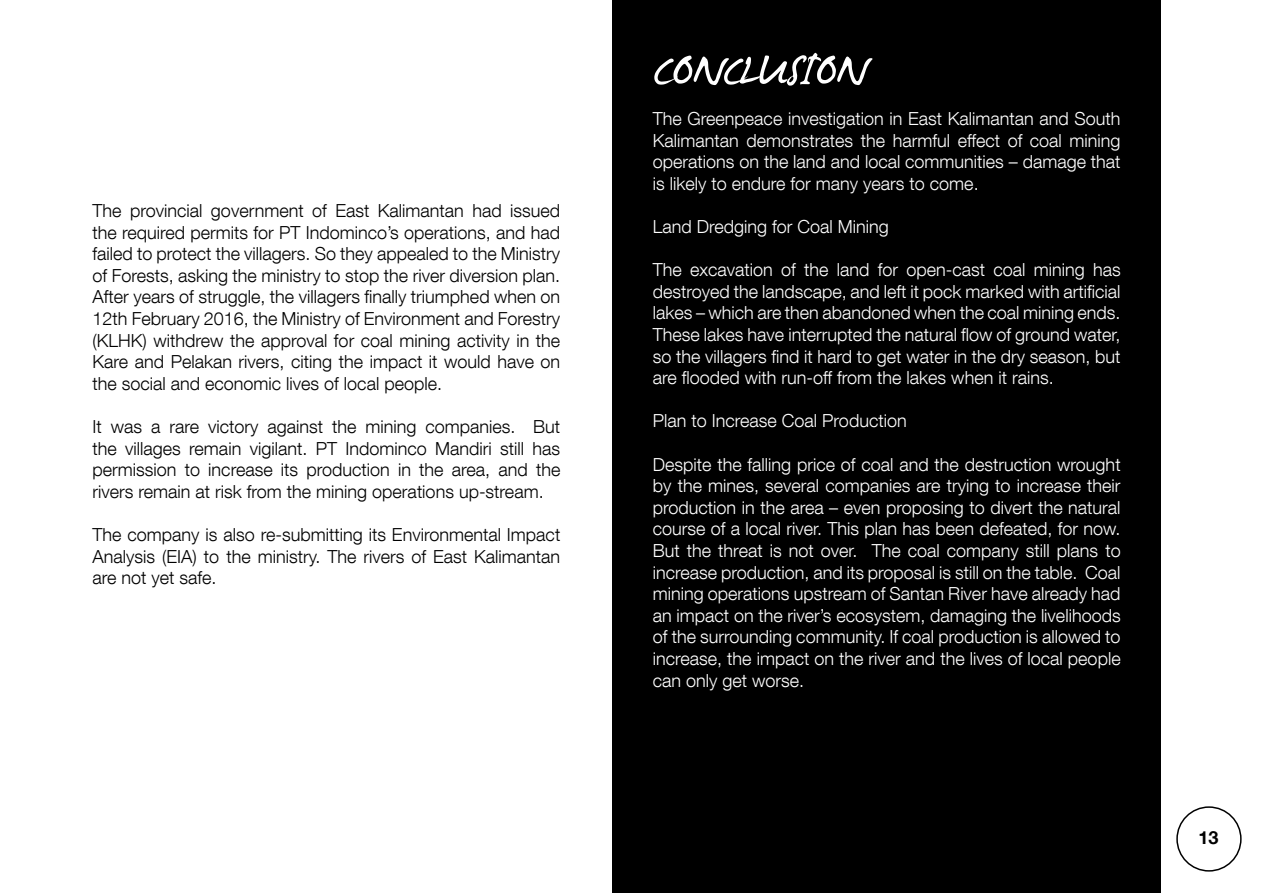
<style>
.page{position:relative;width:1263px;height:893px;background:#fff}
.page>*{position:absolute;margin:0;border:0;box-sizing:border-box;transform-origin:0 0}
.t1{font:58.5px "James Fajardo";color:#fff}
.t2{font:300 18px/21.6px "Helvetica Neue LT Com";color:#fff;text-align:justify}
.t3{font:300 18px/21.6px "Helvetica Neue LT Com";color:#000;text-align:justify}
.t4{font:700 18px "Helvetica Neue LT Com";color:#000}
</style>
<div class="page">
<div style="left:612px;top:0;width:549px;height:893px;background:#000"></div>
<div style="left:1176px;top:806px;width:65px;height:66px;border:2px solid #000;border-radius:50%"></div>
<p class="t3" style="left:93px;top:199px;width:469px">The provincial government of East Kalimantan had issued the required permits for PT Indominco’s operations, and had failed to protect the villagers. So they appealed to the Ministry of Forests, asking the ministry to stop the river diversion plan.<br>After years of struggle, the villagers finally triumphed when on 12th February 2016, the Ministry of Environment and Forestry (KLHK) withdrew the approval for coal mining activity in the Kare and Pelakan rivers, citing the impact it would have on the social and economic lives of local people.</p>
<p class="t3" style="left:93px;top:415px;width:469px">It was a rare victory against the mining companies. But the villages remain vigilant. PT Indominco Mandiri still has permission to increase its production in the area, and the rivers remain at risk from the mining operations up-stream.</p>
<p class="t3" style="left:93px;top:523px;width:469px">The company is also re-submitting its Environmental Impact Analysis (EIA) to the ministry. The rivers of East Kalimantan are not yet safe.</p>
<h1 class="t1" style="left:653px;top:42px;width:215px">CONCLUSION</h1>
<p class="t2" style="left:653px;top:107px;width:469px">The Greenpeace investigation in East Kalimantan and South Kalimantan demonstrates the harmful effect of coal mining operations on the land and local communities – damage that is likely to endure for many years to come.</p>
<p class="t2" style="left:653px;top:215px;width:238px">Land Dredging for Coal Mining</p>
<p class="t2" style="left:653px;top:259px;width:469px">The excavation of the land for open-cast coal mining has destroyed the landscape, and left it pock marked with artificial lakes – which are then abandoned when the coal mining ends.<br>These lakes have interrupted the natural flow of ground water, so the villagers find it hard to get water in the dry season, but are flooded with run-off from the lakes when it rains.</p>
<p class="t2" style="left:653px;top:410px;width:255px">Plan to Increase Coal Production</p>
<p class="t2" style="left:653px;top:453px;width:469px">Despite the falling price of coal and the destruction wrought by the mines, several companies are trying to increase their production in the area – even proposing to divert the natural course of a local river. This plan has been defeated, for now.<br>But the threat is not over. The coal company still plans to increase production, and its proposal is still on the table. Coal mining operations upstream of Santan River have already had an impact on the river’s ecosystem, damaging the livelihoods of the surrounding community. If coal production is allowed to increase, the impact on the river and the lives of local people can only get worse.</p>
<p class="t4" style="left:1198px;top:826px;width:22px">13</p>
</div>
